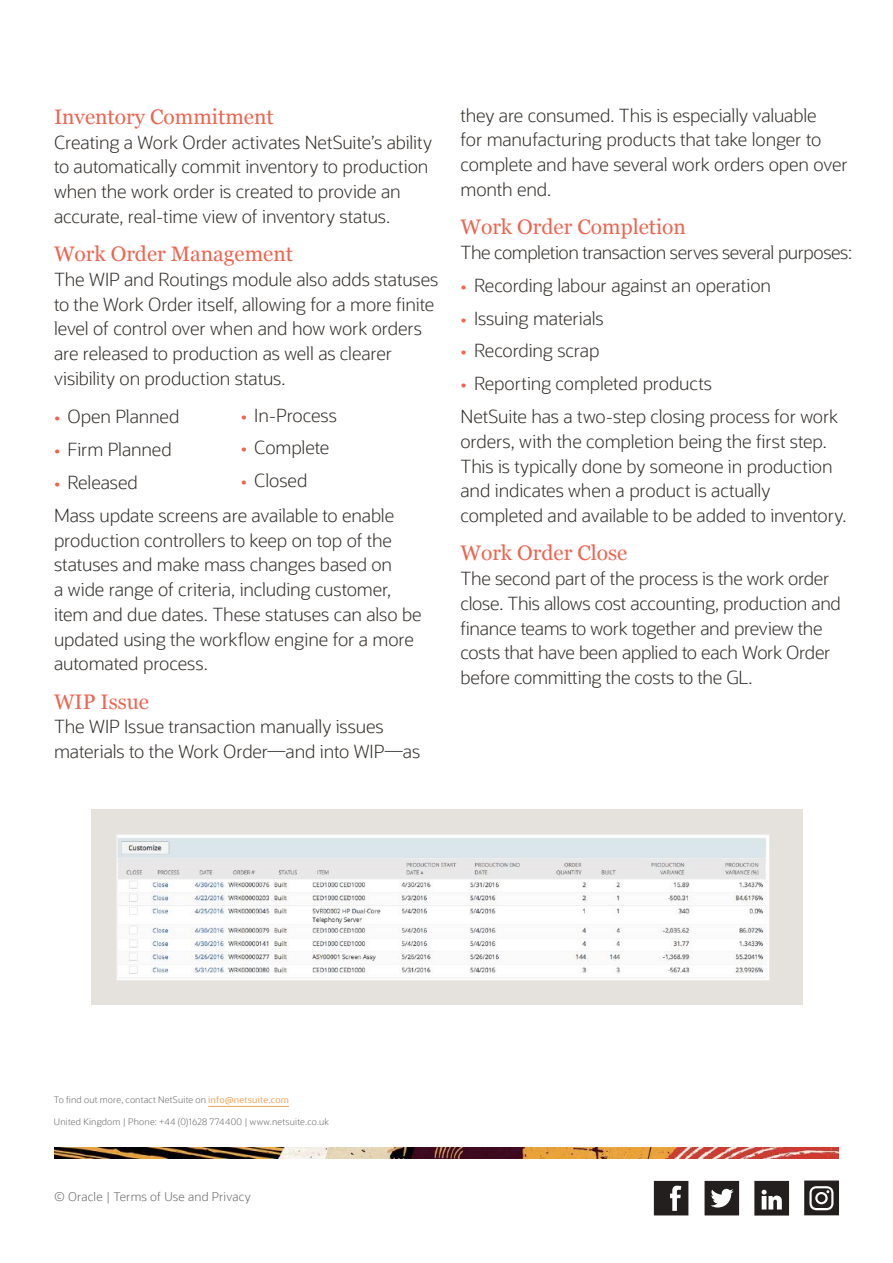
<style>
.page{position:relative;width:893px;height:1263px;background:#fff}
.page>*{position:absolute;margin:0;border:0;box-sizing:border-box;transform-origin:0 0}
.t1{font:21px "Georgia";color:#ee644f}
.t2{font:300 18px/24.8px "Oracle Sans";letter-spacing:-.01em;color:#312d2a}
.t3{font:300 12px "Oracle Sans";letter-spacing:.015em;color:#666}
.t4{font:300 9px "Oracle Sans";letter-spacing:.02em;color:#666}
.s1{font-weight:400;color:#ee644f}
.s2{font-weight:400;color:#eea357}
</style>
<div class="page">
<svg style="left:804px;top:1180px;width:35px;height:35px"></svg>
<svg style="left:705px;top:1181px;width:34px;height:34px"></svg>
<img style="left:54px;top:1148px;width:785px;height:10px">
<svg style="left:654px;top:1181px;width:34px;height:34px"></svg>
<svg style="left:754px;top:1181px;width:35px;height:34px"></svg>
<div style="left:91px;top:809px;width:712px;height:195px;background:#e5e1dd"></div>
<img style="left:118px;top:836px;width:650px;height:143px">
<div style="left:116px;top:834px;width:654px;height:147px;border:1px solid #ebeaea"></div>
<hr style="left:208px;top:1106px;width:81px;height:1px;background:#eea357">
<p class="t1" style="left:54px;top:101px;width:221px">Inventory Commitment</p>
<p class="t2" style="left:54px;top:130px;width:380px">Creating a Work Order activates NetSuite’s ability to automatically commit inventory to production when the work order is created to provide an accurate, real-time view of inventory status.</p>
<p class="t1" style="left:54px;top:239px;width:241px">Work Order Management</p>
<p class="t2" style="left:54px;top:267px;width:386px">The WIP and Routings module also adds statuses to the Work Order itself, allowing for a more finite level of control over when and how work orders are released to production as well as clearer visibility on production status.</p>
<p class="t2" style="left:54px;top:404px;width:127px"><span class="s1">•</span> Open Planned</p>
<p class="t2" style="left:54px;top:437px;width:119px"><span class="s1">•</span> Firm Planned</p>
<p class="t2" style="left:54px;top:466px;width:342px;line-height:32.8px"><span class="s1">•</span> Released<br>Mass update screens are available to enable</p>
<p class="t2" style="left:54px;top:528px;width:369px">production controllers to keep on top of the statuses and make mass changes based on<br>a wide range of criteria, including customer, item and due dates. These statuses can also be updated using the workflow engine for a more automated process.</p>
<p class="t1" style="left:54px;top:686px;width:97px">WIP Issue</p>
<p class="t2" style="left:54px;top:715px;width:368px">The WIP Issue transaction manually issues materials to the Work Order—and into WIP—as</p>
<p class="t2" style="left:241px;top:403px;width:98px"><span class="s1">•</span> In-Process</p>
<p class="t2" style="left:241px;top:436px;width:90px"><span class="s1">•</span> Complete</p>
<p class="t2" style="left:241px;top:469px;width:68px"><span class="s1">•</span> Closed</p>
<p class="t2" style="left:460px;top:103px;width:389px">they are consumed. This is especially valuable<br>for manufacturing products that take longer to complete and have several work orders open over month end.</p>
<p class="t1" style="left:460px;top:211px;width:227px">Work Order Completion</p>
<p class="t2" style="left:460px;top:240px;width:393px">The completion transaction serves several purposes:</p>
<p class="t2" style="left:460px;top:273px;width:312px"><span class="s1">•</span> Recording labour against an operation</p>
<p class="t2" style="left:460px;top:306px;width:145px"><span class="s1">•</span> Issuing materials</p>
<p class="t2" style="left:460px;top:339px;width:140px"><span class="s1">•</span> Recording scrap</p>
<p class="t2" style="left:460px;top:367px;width:379px;line-height:32.8px"><span class="s1">•</span> Reporting completed products<br>NetSuite has a two-step closing process for work</p>
<p class="t2" style="left:460px;top:429px;width:387px">orders, with the completion being the first step.<br>This is typically done by someone in production and indicates when a product is actually completed and available to be added to inventory.</p>
<p class="t1" style="left:460px;top:538px;width:168px">Work Order Close</p>
<p class="t2" style="left:460px;top:566px;width:382px">The second part of the process is the work order close. This allows cost accounting, production and finance teams to work together and preview the costs that have been applied to each Work Order before committing the costs to the GL.</p>
<p class="t4" style="left:54px;top:1095px;width:236px">To find out more, contact NetSuite on <span class="s2">info@netsuite.com</span></p>
<p class="t4" style="left:54px;top:1116px;width:277px">United Kingdom | Phone: +44 (0)1628 774400 | www.netsuite.co.uk</p>
<p class="t3" style="left:54px;top:1190px;width:198px">© Oracle | Terms of Use and Privacy</p>
</div>
